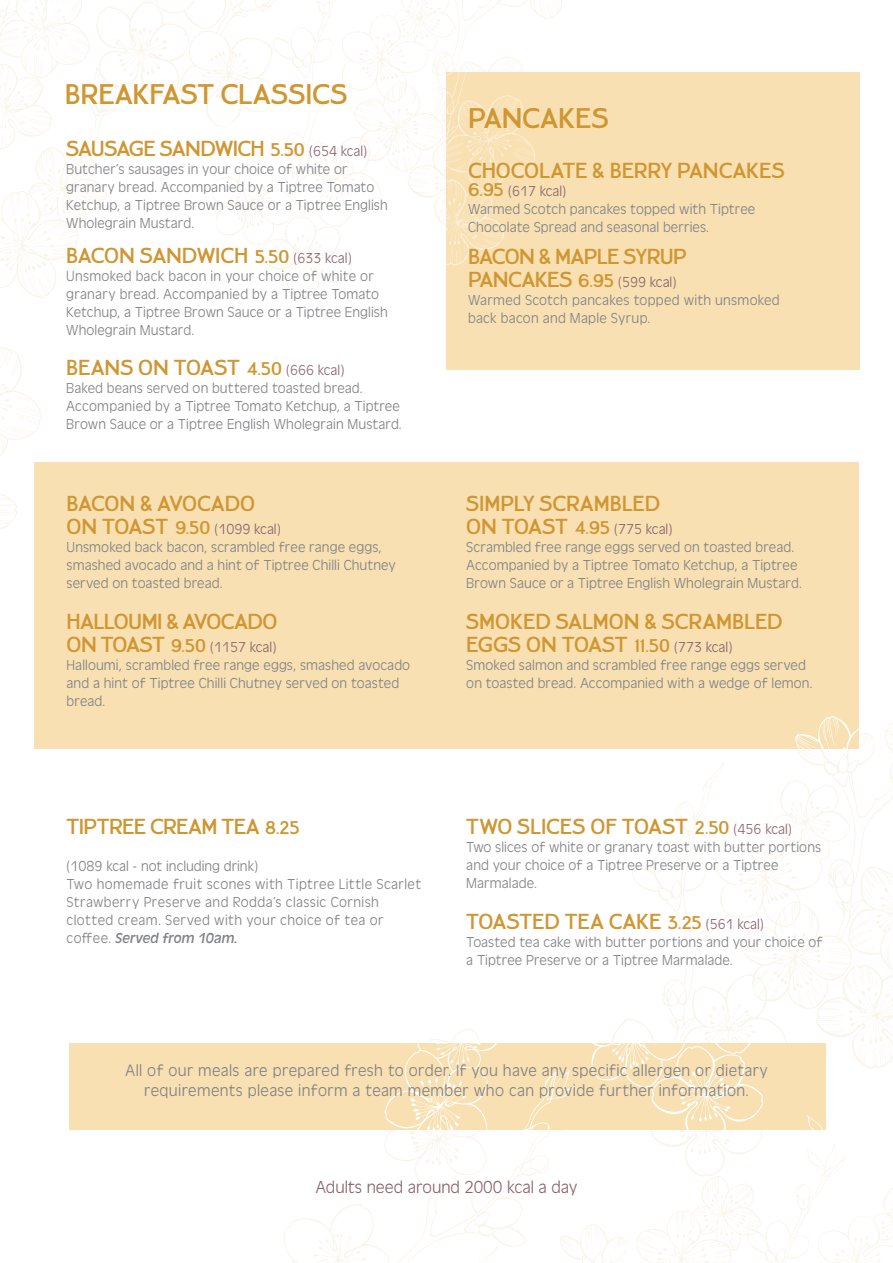
<style>
.page{position:relative;width:893px;height:1263px;background:#fff}
.page>*{position:absolute;margin:0;border:0;box-sizing:border-box;transform-origin:0 0}
.t1{font:25.5px "Tiptree SP";color:#cf9632}
.t2{font:19.5px/23.4px "Tiptree SP";letter-spacing:-.01em;color:#cf9632}
.t3{font:19.5px "Tiptree SP";letter-spacing:-.03em;color:#cf9632}
.t4{font:19.5px "Tiptree SP";letter-spacing:-.035em;color:#cf9632}
.t5{font:19.5px "Tiptree SP";letter-spacing:-.03em;color:#cd9631}
.t6{font:300 18px "Antique Oli";color:#8b636d}
.t7{font:300 17.1px/20.5px "Antique Oli";letter-spacing:.02em;color:#808285;text-align:center}
.t8{font:300 15px/18px "Antique Oli";letter-spacing:.005em;color:#808285}
.t9{font:300 15px/18px "Antique Oli";letter-spacing:.025em;color:#808285}
.s1{font-size:16.5px}
.s2{font-family:"Antique Oli";font-weight:300;font-size:15px;color:#8b636d}
.s3{font-family:"Tiptree SP";font-weight:400;font-size:19.5px;color:#cf9632}
.s4{font-family:"Tiptree SP";font-weight:400;font-size:16.5px;color:#cf9632}
.s5{color:#8b636d}
.s6{font-weight:400;font-style:italic}
</style>
<div class="page">
<svg style="left:0;top:347px;width:42px;height:183px"></svg>
<div style="left:446px;top:73px;width:413px;height:297px;background:#f8e0b2"></div>
<svg style="left:0;top:0;width:572px;height:298px"></svg>
<div style="left:34px;top:462px;width:825px;height:287px;background:#f8e0b2"></div>
<div style="left:69px;top:1043px;width:757px;height:87px;background:#f8e0b2"></div>
<svg style="left:283px;top:716px;width:610px;height:547px"></svg>
<p class="t1" style="left:65px;top:79px;width:284px">BREAKFAST CLASSICS</p>
<p class="t4" style="left:66px;top:137px;width:303px">SAUSAGE SANDWICH <span class="s1">5.50</span> <span class="s2">(654 kcal)</span></p>
<p class="t8" style="left:66px;top:160px;width:323px">Butcher’s sausages in your choice of white or granary bread. Accompanied by a Tiptree Tomato Ketchup, a Tiptree Brown Sauce or a Tiptree English Wholegrain Mustard.</p>
<p class="t2" style="left:66px;top:243px;width:287px">BACON SANDWICH <span class="s1">5.50</span> <span class="s2">(633 kcal)</span></p>
<p class="t8" style="left:66px;top:267px;width:323px">Unsmoked back bacon in your choice of white or granary bread. Accompanied by a Tiptree Tomato Ketchup, a Tiptree Brown Sauce or a Tiptree English Wholegrain Mustard.</p>
<p class="t2" style="left:66px;top:355px;width:280px">BEANS ON TOAST <span class="s1">4.50</span> <span class="s2">(666 kcal)</span></p>
<p class="t8" style="left:66px;top:379px;width:337px">Baked beans served on buttered toasted bread.<br>Accompanied by a Tiptree Tomato Ketchup, a Tiptree<br>Brown Sauce or a Tiptree English Wholegrain Mustard.</p>
<p class="t2" style="left:67px;top:491px;width:190px">BACON &amp; AVOCADO</p>
<p class="t8" style="left:67px;top:521px;width:331px"><span class="s3">ON TOAST</span> <span class="s4">9.50</span> <span class="s5">(1099 kcal)<br></span>Unsmoked back bacon, scrambled free range eggs, smashed avocado and a hint of Tiptree Chilli Chutney served on toasted bread.</p>
<p class="t3" style="left:67px;top:610px;width:212px">HALLOUMI &amp; AVOCADO</p>
<p class="t8" style="left:67px;top:639px;width:345px"><span class="s3">ON TOAST</span> <span class="s4">9.50</span> <span class="s5">(1157 kcal)<br></span>Halloumi, scrambled free range eggs, smashed avocado and a hint of Tiptree Chilli Chutney served on toasted bread.</p>
<p class="t5" style="left:67px;top:815px;width:234px">TIPTREE CREAM TEA <span class="s1">8.25</span></p>
<p class="t9" style="left:67px;top:857px;width:356px">(1089 kcal - not including drink)<br>Two homemade fruit scones with Tiptree Little Scarlet Strawberry Preserve and Rodda’s classic Cornish clotted cream. Served with your choice of tea or coffee. <span class="s6">Served from 10am.</span></p>
<p class="t1" style="left:468px;top:104px;width:142px">PANCAKES</p>
<p class="t2" style="left:468px;top:158px;width:318px">CHOCOLATE &amp; BERRY PANCAKES</p>
<p class="t8" style="left:468px;top:182px;width:289px"><span class="s4">6.95</span> <span class="s5">(617 kcal)<br></span>Warmed Scotch pancakes topped with Tiptree<br>Chocolate Spread and seasonal berries.</p>
<p class="t3" style="left:468px;top:245px;width:220px">BACON &amp; MAPLE SYRUP</p>
<p class="t8" style="left:468px;top:274px;width:313px"><span class="s3">PANCAKES</span> <span class="s4">6.95</span> <span class="s5">(599 kcal)<br></span>Warmed Scotch pancakes topped with unsmoked back bacon and Maple Syrup.</p>
<p class="t2" style="left:466px;top:491px;width:195px">SIMPLY SCRAMBLED</p>
<p class="t8" style="left:466px;top:521px;width:337px"><span class="s3">ON TOAST</span> <span class="s4">4.95</span> <span class="s5">(775 kcal)<br></span>Scrambled free range eggs served on toasted bread.<br>Accompanied by a Tiptree Tomato Ketchup, a Tiptree Brown Sauce or a Tiptree English Wholegrain Mustard.</p>
<p class="t2" style="left:466px;top:609px;width:318px">SMOKED SALMON &amp; SCRAMBLED<br>EGGS ON TOAST <span class="s1">11.50</span> <span class="s2">(773 kcal)</span></p>
<p class="t8" style="left:466px;top:657px;width:348px">Smoked salmon and scrambled free range eggs served on toasted bread. Accompanied with a wedge of lemon.</p>
<p class="t2" style="left:466px;top:815px;width:327px">TWO SLICES OF TOAST <span class="s1">2.50</span> <span class="s2">(456 kcal)</span></p>
<p class="t8" style="left:466px;top:839px;width:356px">Two slices of white or granary toast with butter portions and your choice of a Tiptree Preserve or a Tiptree<br>Marmalade.</p>
<p class="t2" style="left:466px;top:909px;width:299px">TOASTED TEA CAKE <span class="s1">3.25</span> <span class="s2">(561 kcal)</span></p>
<p class="t8" style="left:466px;top:933px;width:358px">Toasted tea cake with butter portions and your choice of a Tiptree Preserve or a Tiptree Marmalade.</p>
<p class="t7" style="left:125px;top:1060px;width:644px">All of our meals are prepared fresh to order. If you have any specific allergen or dietary requirements please inform a team member who can provide further information.</p>
<p class="t6" style="left:316px;top:1178px;width:263px">Adults need around 2000 kcal a day</p>
</div>
